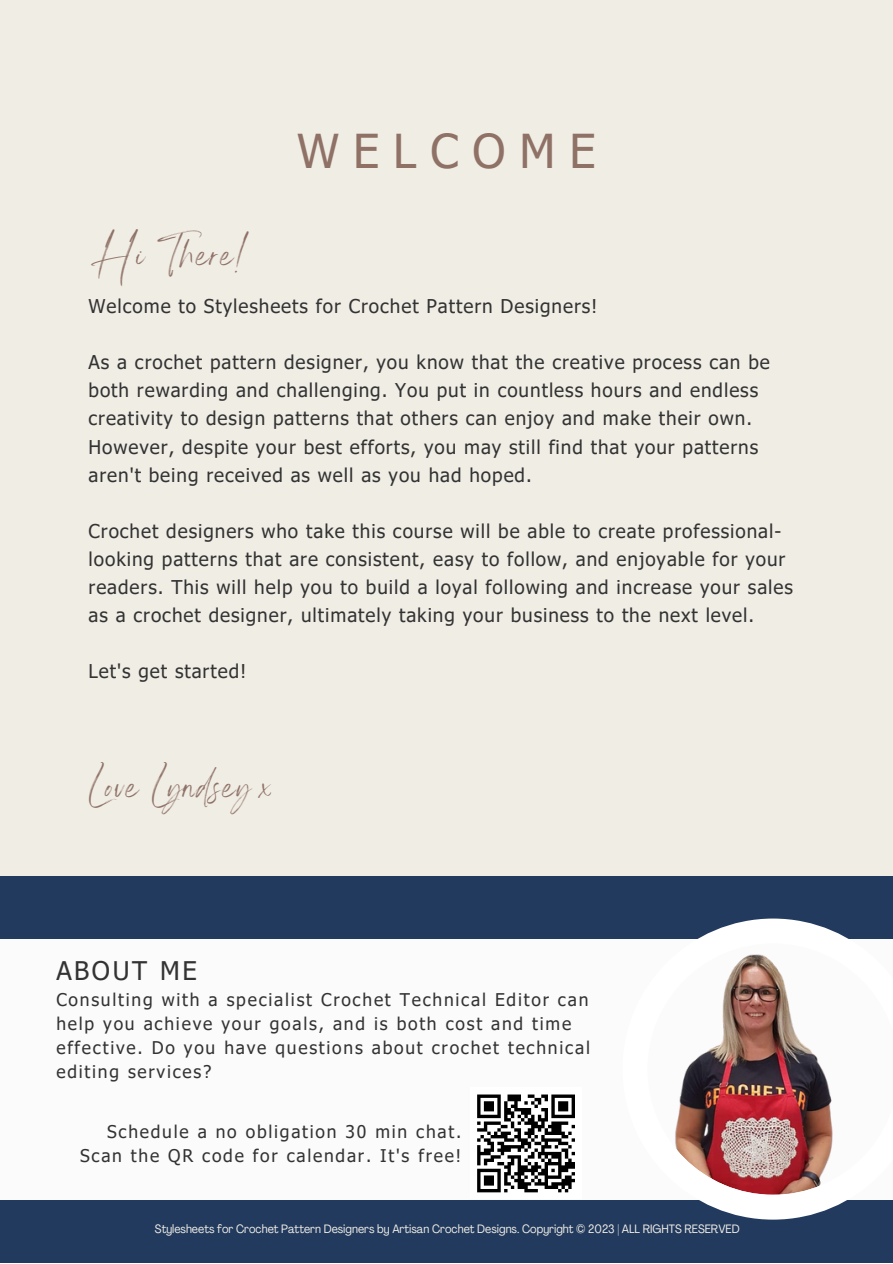
<style>
.page{position:relative;width:893px;height:1264px;background:#fff}
.page>*{position:absolute;margin:0;border:0;box-sizing:border-box;transform-origin:0 0}
.t1{font:49.5px "Angella White";letter-spacing:.025em;color:#8f7166}
.t2{font:46.65px "Tahoma";letter-spacing:.3em;color:#8f7166}
.t3{font:25.65px "Tahoma";letter-spacing:.1em;color:#333}
.t4{font:19.05px/28px "Tahoma";letter-spacing:.05em;color:#333}
.t5{font:17.55px/24px "Tahoma";letter-spacing:.1em;color:#333}
.t6{font:condensed 12px "Agrandir";color:#f0ede5}
</style>
<div class="page">
<div style="left:0;top:0;width:892px;height:1262px;background:#f0ede5"></div>
<div style="left:0;top:875px;width:892px;height:387px;background:#223a5e"></div>
<div style="left:0;top:938px;width:892px;height:261px;background:#fff"></div>
<img style="left:622px;top:918px;width:270px;height:301px">
<svg style="left:477px;top:1094px;width:98px;height:99px"></svg>
<p class="t1" style="left:89px;top:223px;width:161px">Hi There!</p>
<p class="t2" style="left:297px;top:121px;width:300px">WELCOME</p>
<p class="t4" style="left:89px;top:291px;width:510px">Welcome to Stylesheets for Crochet Pattern Designers!</p>
<p class="t4" style="left:89px;top:347px;width:682px">As a crochet pattern designer, you know that the creative process can be both rewarding and challenging. You put in countless hours and endless creativity to design patterns that others can enjoy and make their own.<br>However, despite your best efforts, you may still find that your patterns aren't being received as well as you had hoped.</p>
<p class="t4" style="left:89px;top:516px;width:705px">Crochet designers who take this course will be able to create professional&shy;looking patterns that are consistent, easy to follow, and enjoyable for your readers. This will help you to build a loyal following and increase your sales as a crochet designer, ultimately taking your business to the next level.</p>
<p class="t4" style="left:89px;top:657px;width:159px">Let's get started!</p>
<p class="t1" style="left:89px;top:755px;width:186px">Love Lyndsey x</p>
<p class="t3" style="left:56px;top:954px;width:142px">ABOUT ME</p>
<p class="t5" style="left:56px;top:987px;width:535px">Consulting with a specialist Crochet Technical Editor can help you achieve your goals, and is both cost and time effective. Do you have questions about crochet technical editing services?</p>
<p class="t5" style="left:107px;top:1118px;width:356px">Schedule a no obligation 30 min chat.</p>
<p class="t5" style="left:80px;top:1142px;width:383px">Scan the QR code for calendar. It's free!</p>
<p class="t6" style="left:155px;top:1224px;width:586px">Stylesheets for Crochet Pattern Designers by Artisan Crochet Designs. Copyright © 2023 | ALL RIGHTS RESERVED</p>
</div>
